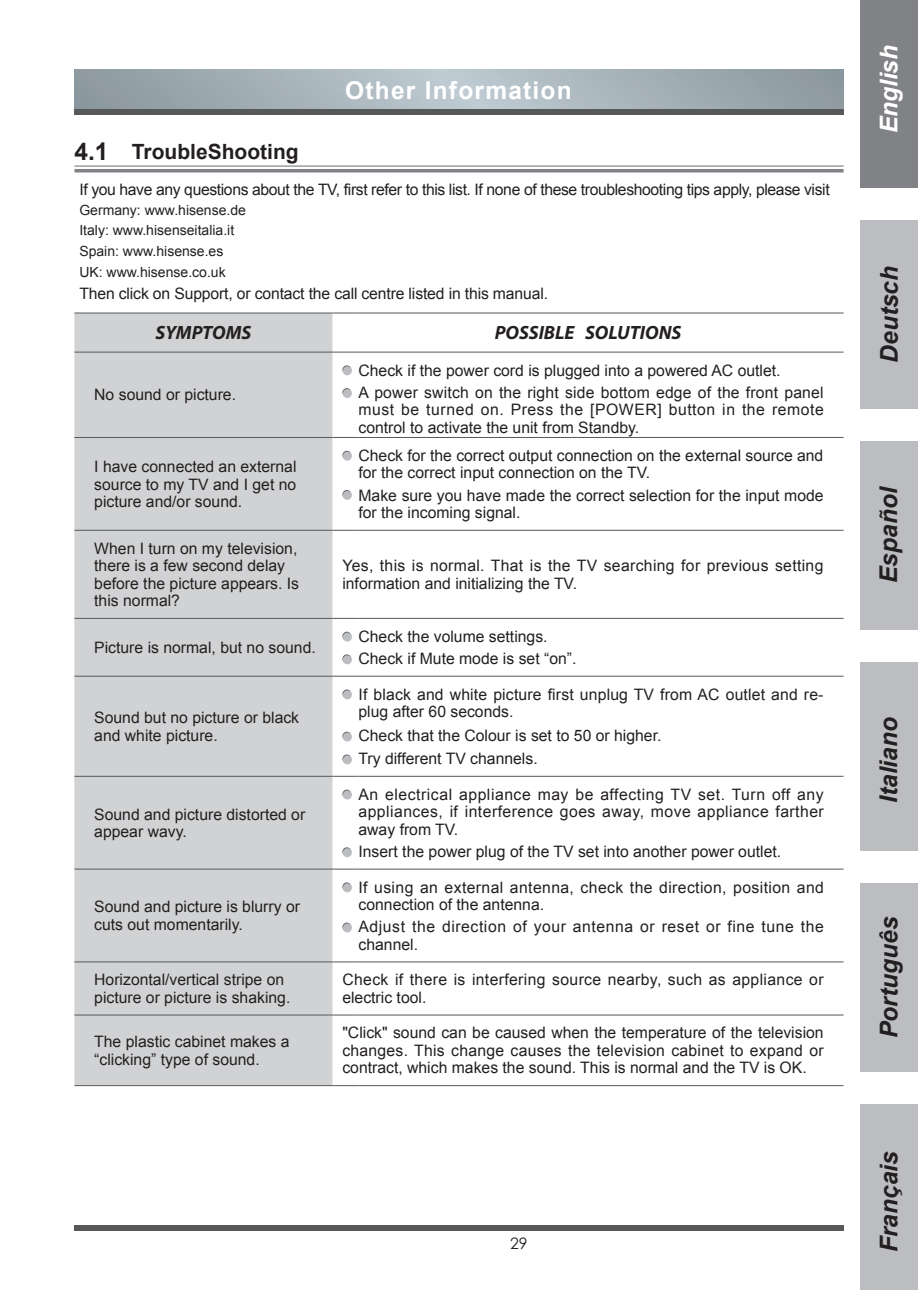
<style>
.page{position:relative;width:918px;height:1290px;background:#fff}
.page>*{position:absolute;margin:0;border:0;box-sizing:border-box;transform-origin:0 0}
.t1{font:italic 700 24.5px "Arial";color:#231f20}
.t2{font:700 24.5px "Arial";letter-spacing:.05em;color:#fff}
.t3{font:italic 700 24.5px "Arial";color:#fff}
.t4{font:700 21px "Arial";color:#231f20}
.t5{font:italic 700 19.25px "Myriad Pro";color:#231f20}
.t6{font:15.75px/17.5px "Arial";color:#231f20}
.t7{font:15.75px/17.5px "Arial";letter-spacing:.025em;color:#231f20}
.t8{font:15.75px/17.5px "Arial";letter-spacing:.035em;color:#231f20}
.t9{font:15.75px "Arial";letter-spacing:-.025em;color:#231f20}
.t10{font:15.75px/17.5px "Arial";letter-spacing:.02em;color:#231f20}
.t11{font:15.75px "Century Gothic";color:#231f20}
.t12{font:14px/20.7px "Arial";color:#231f20}
.s1{font-size:24.5px}
</style>
<div class="page">
<svg style="left:74px;top:69px;width:769px;height:40px;background:#a4b0b7"></svg>
<div style="left:74px;top:109px;width:769px;height:5px;background:#57585a"></div>
<div style="left:74px;top:1225px;width:769px;height:5px;background:#57585a"></div>
<div style="left:860px;top:0;width:58px;height:187px;background:#808285"></div>
<div style="left:860px;top:220px;width:58px;height:188px;background:#bcbdc0"></div>
<div style="left:860px;top:441px;width:58px;height:188px;background:#bcbdc0"></div>
<div style="left:860px;top:662px;width:58px;height:188px;background:#bcbdc0"></div>
<div style="left:860px;top:883px;width:58px;height:188px;background:#bcbdc0"></div>
<div style="left:860px;top:1104px;width:58px;height:186px;background:#bcbdc0"></div>
<hr style="left:74px;top:165px;width:769px;height:2px;background:#808285">
<hr style="left:74px;top:169px;width:769px;height:3px;background:#808285">
<div style="left:74px;top:314px;width:258px;height:771px;background:#d1d2d4"></div>
<hr style="left:74px;top:313px;width:258px;height:1px;background:#57585a">
<hr style="left:74px;top:352px;width:258px;height:1px;background:#57585a">
<hr style="left:358px;top:437px;width:485px;height:1px;background:#57585a">
<hr style="left:358px;top:676px;width:485px;height:1px;background:#57585a">
<hr style="left:358px;top:776px;width:485px;height:1px;background:#57585a">
<hr style="left:358px;top:869px;width:485px;height:1px;background:#57585a">
<hr style="left:74px;top:1014px;width:258px;height:1px;background:#57585a">
<svg style="left:332px;top:313px;width:26px;height:1px"></svg>
<hr style="left:358px;top:313px;width:485px;height:1px;background:#57585a">
<svg style="left:332px;top:352px;width:26px;height:1px"></svg>
<hr style="left:358px;top:352px;width:485px;height:1px;background:#57585a">
<svg style="left:332px;top:437px;width:26px;height:1px"></svg>
<svg style="left:332px;top:618px;width:26px;height:1px"></svg>
<svg style="left:332px;top:676px;width:26px;height:1px"></svg>
<svg style="left:332px;top:776px;width:26px;height:1px"></svg>
<svg style="left:332px;top:869px;width:26px;height:1px"></svg>
<svg style="left:332px;top:961px;width:26px;height:1px"></svg>
<hr style="left:358px;top:961px;width:485px;height:1px;background:#57585a">
<hr style="left:74px;top:1085px;width:258px;height:1px;background:#57585a">
<hr style="left:74px;top:437px;width:258px;height:1px;background:#57585a">
<hr style="left:74px;top:530px;width:258px;height:1px;background:#57585a">
<svg style="left:332px;top:530px;width:26px;height:1px"></svg>
<hr style="left:358px;top:530px;width:485px;height:1px;background:#57585a">
<hr style="left:358px;top:618px;width:485px;height:1px;background:#57585a">
<hr style="left:74px;top:618px;width:258px;height:1px;background:#57585a">
<hr style="left:74px;top:676px;width:258px;height:1px;background:#57585a">
<hr style="left:74px;top:776px;width:258px;height:1px;background:#57585a">
<hr style="left:74px;top:869px;width:258px;height:1px;background:#57585a">
<hr style="left:74px;top:961px;width:258px;height:1px;background:#57585a">
<svg style="left:332px;top:1014px;width:26px;height:1px"></svg>
<hr style="left:358px;top:1014px;width:485px;height:1px;background:#57585a">
<svg style="left:332px;top:1085px;width:26px;height:1px"></svg>
<hr style="left:358px;top:1085px;width:485px;height:1px;background:#57585a">
<div style="left:343px;top:366px;width:9px;height:9px;background:#bcbdc0;border-radius:50%"></div>
<svg style="left:342px;top:388px;width:9px;height:9px"></svg>
<div style="left:343px;top:389px;width:9px;height:9px;background:#bcbdc0;border-radius:50%"></div>
<svg style="left:342px;top:451px;width:9px;height:9px"></svg>
<div style="left:343px;top:452px;width:9px;height:9px;background:#bcbdc0;border-radius:50%"></div>
<svg style="left:342px;top:490px;width:9px;height:9px"></svg>
<div style="left:343px;top:491px;width:9px;height:9px;background:#bcbdc0;border-radius:50%"></div>
<svg style="left:342px;top:632px;width:9px;height:8px"></svg>
<div style="left:343px;top:633px;width:9px;height:8px;background:#bcbdc0;border-radius:50%"></div>
<div style="left:343px;top:655px;width:9px;height:9px;background:#bcbdc0;border-radius:50%"></div>
<div style="left:343px;top:690px;width:9px;height:9px;background:#bcbdc0;border-radius:50%"></div>
<svg style="left:342px;top:732px;width:9px;height:8px"></svg>
<div style="left:343px;top:733px;width:9px;height:8px;background:#bcbdc0;border-radius:50%"></div>
<div style="left:343px;top:755px;width:9px;height:9px;background:#bcbdc0;border-radius:50%"></div>
<div style="left:343px;top:790px;width:9px;height:9px;background:#bcbdc0;border-radius:50%"></div>
<svg style="left:342px;top:847px;width:9px;height:9px"></svg>
<div style="left:343px;top:848px;width:9px;height:9px;background:#bcbdc0;border-radius:50%"></div>
<div style="left:343px;top:883px;width:9px;height:9px;background:#bcbdc0;border-radius:50%"></div>
<div style="left:343px;top:923px;width:9px;height:9px;background:#bcbdc0;border-radius:50%"></div>
<h2 class="t4" style="left:74px;top:137px;width:226px"><span class="s1">4.1</span> TroubleShooting</h2>
<h1 class="t2" style="left:345px;top:74px;width:228px">Other Information</h1>
<p class="t9" style="left:79px;top:179px;width:752px">If you have any questions about the TV, first refer to this list. If none of these troubleshooting tips apply, please visit</p>
<p class="t12" style="left:79px;top:199px;width:168px">Germany: www.hisense.de<br>Italy: www.hisenseitalia.it<br>Spain: www.hisense.es<br>UK: www.hisense.co.uk</p>
<p class="t6" style="left:79px;top:285px;width:470px">Then click on Support, or contact the call centre listed in this manual.</p>
<p class="t5" style="left:156px;top:320px;width:97px">SYMPTOMS</p>
<p class="t5" style="left:495px;top:320px;width:188px">POSSIBLE SOLUTIONS</p>
<p class="t6" style="left:94px;top:386px;width:143px">No sound or picture.</p>
<p class="t6" style="left:358px;top:359px;width:467px;line-height:22.2px">Check if the power cord is plugged into a powered AC outlet.<br>A power switch on the right side bottom edge of the front panel</p>
<p class="t8" style="left:358px;top:401px;width:467px">must be turned on. Press the [POWER] button in the remote control to activate the unit from Standby.</p>
<p class="t6" style="left:94px;top:458px;width:204px;text-align:justify">I have connected an external source to my TV and I get no picture and/or sound.</p>
<p class="t6" style="left:358px;top:447px;width:466px">Check for the correct output connection on the external source and for the correct input connection on the TV.</p>
<p class="t6" style="left:358px;top:486px;width:466px">Make sure you have made the correct selection for the input mode for the incoming signal.</p>
<p class="t6" style="left:94px;top:540px;width:206px">When I turn on my television, there is a few second delay before the picture appears. Is this normal?</p>
<p class="t10" style="left:342px;top:557px;width:482px">Yes, this is normal. That is the TV searching for previous setting information and initializing the TV.</p>
<p class="t6" style="left:94px;top:639px;width:223px">Picture is normal, but no sound.</p>
<p class="t6" style="left:358px;top:625px;width:219px;line-height:22.2px">Check the volume settings.<br>Check if Mute mode is set “on”.</p>
<p class="t6" style="left:94px;top:709px;width:206px">Sound but no picture or black and white picture.</p>
<p class="t6" style="left:94px;top:805px;width:212px">Sound and picture distorted or appear wavy.</p>
<p class="t6" style="left:94px;top:898px;width:207px">Sound and picture is blurry or cuts out momentarily.</p>
<p class="t6" style="left:358px;top:685px;width:466px">If black and white picture first unplug TV from AC outlet and re&shy;plug after 60 seconds.</p>
<p class="t6" style="left:358px;top:723px;width:304px;line-height:23.4px">Check that the Colour is set to 50 or higher.<br>Try different TV channels.</p>
<p class="t6" style="left:358px;top:785px;width:467px;text-align:justify">An electrical appliance may be affecting TV set. Turn off any appliances, if interference goes away, move appliance farther away from TV.</p>
<p class="t6" style="left:358px;top:843px;width:424px">Insert the power plug of the TV set into another power outlet.</p>
<p class="t7" style="left:358px;top:878px;width:467px">If using an external antenna, check the direction, position and connection of the antenna.</p>
<p class="t8" style="left:358px;top:918px;width:467px">Adjust the direction of your antenna or reset or fine tune the channel.</p>
<p class="t6" style="left:94px;top:971px;width:198px">Horizontal/vertical stripe on picture or picture is shaking.</p>
<p class="t7" style="left:342px;top:971px;width:483px">Check if there is interfering source nearby, such as appliance or electric tool.</p>
<p class="t6" style="left:94px;top:1033px;width:197px">The plastic cabinet makes a “clicking” type of sound.</p>
<p class="t6" style="left:342px;top:1024px;width:483px;text-align:justify">"Click" sound can be caused when the temperature of the television changes. This change causes the television cabinet to expand or contract, which makes the sound. This is normal and the TV is OK.</p>
<p class="t11" style="left:510px;top:1232px;width:19px">29</p>
<h1 class="t3" style="left:872px;top:133px;width:90px;rotate:-90deg">English</h1>
<h1 class="t1" style="left:873px;top:363px;width:98px;rotate:-90deg">Deutsch</h1>
<h1 class="t1" style="left:872px;top:583px;width:98px;rotate:-90deg">Español</h1>
<h1 class="t1" style="left:872px;top:803px;width:87px;rotate:-90deg">Italiano</h1>
<h1 class="t1" style="left:872px;top:1038px;width:123px;rotate:-90deg">Português</h1>
<h1 class="t1" style="left:872px;top:1252px;width:102px;rotate:-90deg">Français</h1>
</div>
